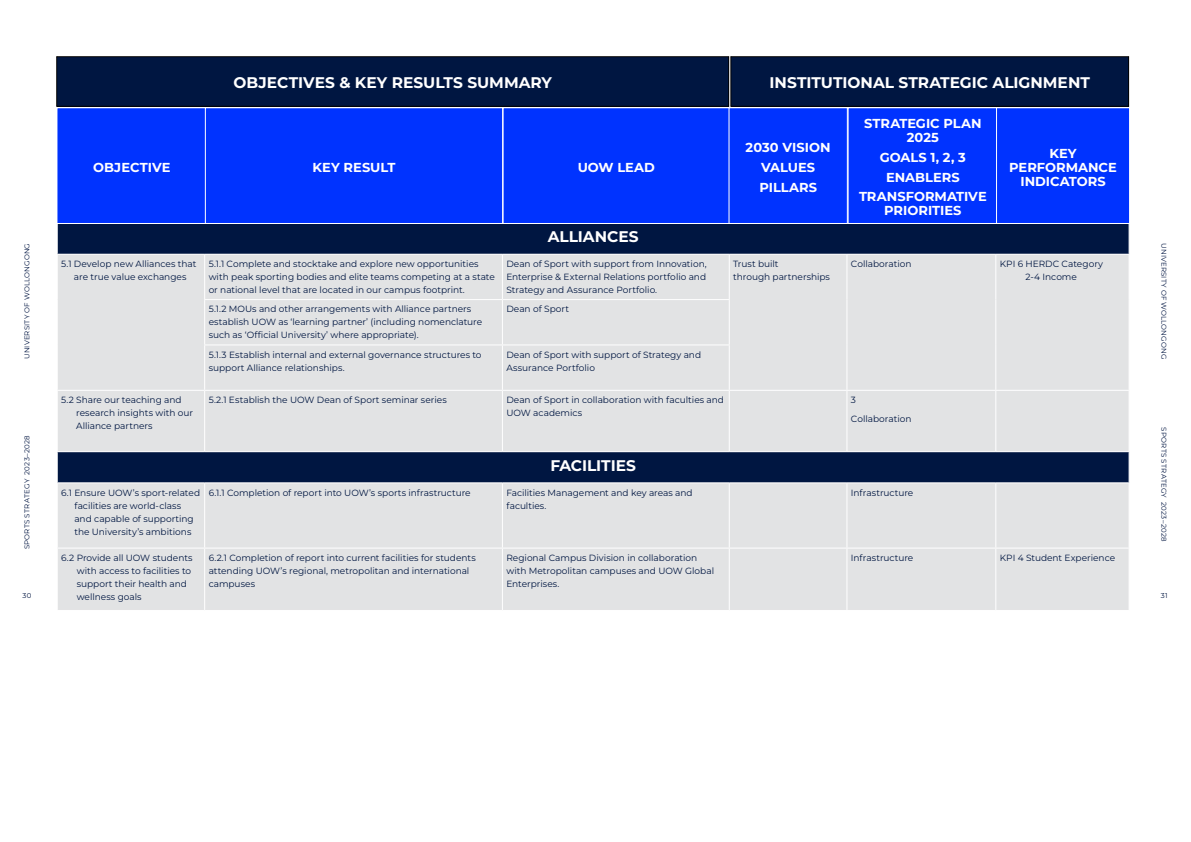
<style>
.page{position:relative;width:1191px;height:842px;background:#fff}
.page>*{position:absolute;margin:0;border:0;box-sizing:border-box;transform-origin:0 0}
.Body{font:700 15.4px "Montserrat";color:#fff}
.Body-2{font:700 13px/14px "Montserrat";color:#fff;text-align:center}
.Body-3{font:9px/13px "Montserrat";color:#001641}
.t1{font:7px "Montserrat";letter-spacing:.03em;color:#001541}
</style>
<div class="page">
<div style="left:57px;top:57px;width:671px;height:49px;background:#001641"></div>
<div style="left:56px;top:56px;width:673px;height:51px;border:1px solid #000"></div>
<div style="left:731px;top:57px;width:397px;height:49px;background:#001641"></div>
<div style="left:730px;top:56px;width:398px;height:51px;border:1px solid #000"></div>
<div style="left:58px;top:224px;width:1070px;height:30px;background:#001641"></div>
<svg style="left:58px;top:255px;width:1070px;height:355px;background:#ced1d6"></svg>
<hr style="left:204px;top:255px;width:1px;height:44px;background:#fff">
<hr style="left:502px;top:255px;width:1px;height:44px;background:#fff">
<hr style="left:204px;top:300px;width:1px;height:44px;background:#fff">
<hr style="left:502px;top:300px;width:1px;height:44px;background:#fff">
<hr style="left:204px;top:345px;width:1px;height:45px;background:#fff">
<hr style="left:502px;top:345px;width:1px;height:45px;background:#fff">
<hr style="left:204px;top:391px;width:1px;height:60px;background:#fff">
<hr style="left:502px;top:391px;width:1px;height:60px;background:#fff">
<hr style="left:57px;top:482px;width:148px;height:1px;background:#fff">
<hr style="left:205px;top:482px;width:297px;height:1px;background:#fff">
<hr style="left:204px;top:483px;width:1px;height:65px;background:#fff">
<hr style="left:502px;top:482px;width:227px;height:1px;background:#fff">
<hr style="left:502px;top:483px;width:1px;height:65px;background:#fff">
<hr style="left:729px;top:482px;width:118px;height:1px;background:#fff">
<hr style="left:729px;top:483px;width:1px;height:65px;background:#fff">
<hr style="left:847px;top:482px;width:148px;height:1px;background:#fff">
<hr style="left:846px;top:483px;width:1px;height:65px;background:#fff">
<hr style="left:995px;top:482px;width:134px;height:1px;background:#fff">
<hr style="left:995px;top:483px;width:1px;height:65px;background:#fff">
<hr style="left:57px;top:548px;width:148px;height:1px;background:#fff">
<hr style="left:205px;top:548px;width:297px;height:1px;background:#fff">
<hr style="left:204px;top:549px;width:1px;height:61px;background:#fff">
<hr style="left:502px;top:548px;width:227px;height:1px;background:#fff">
<hr style="left:502px;top:549px;width:1px;height:61px;background:#fff">
<hr style="left:729px;top:548px;width:118px;height:1px;background:#fff">
<hr style="left:729px;top:549px;width:1px;height:61px;background:#fff">
<hr style="left:847px;top:548px;width:148px;height:1px;background:#fff">
<hr style="left:846px;top:549px;width:1px;height:61px;background:#fff">
<hr style="left:995px;top:548px;width:134px;height:1px;background:#fff">
<hr style="left:995px;top:549px;width:1px;height:61px;background:#fff">
<hr style="left:729px;top:255px;width:1px;height:44px;background:#fff">
<hr style="left:846px;top:255px;width:1px;height:45px;background:#fff">
<hr style="left:995px;top:255px;width:1px;height:45px;background:#fff">
<hr style="left:204px;top:299px;width:298px;height:1px;background:#fff">
<hr style="left:502px;top:299px;width:228px;height:1px;background:#fff">
<hr style="left:729px;top:300px;width:1px;height:44px;background:#fff">
<hr style="left:846px;top:300px;width:1px;height:45px;background:#fff">
<hr style="left:995px;top:300px;width:1px;height:45px;background:#fff">
<hr style="left:204px;top:344px;width:298px;height:1px;background:#fff">
<hr style="left:502px;top:344px;width:228px;height:1px;background:#fff">
<hr style="left:729px;top:345px;width:1px;height:45px;background:#fff">
<hr style="left:846px;top:345px;width:1px;height:45px;background:#fff">
<hr style="left:995px;top:345px;width:1px;height:45px;background:#fff">
<hr style="left:57px;top:390px;width:148px;height:1px;background:#fff">
<hr style="left:205px;top:390px;width:297px;height:1px;background:#fff">
<hr style="left:502px;top:390px;width:227px;height:1px;background:#fff">
<hr style="left:729px;top:390px;width:118px;height:1px;background:#fff">
<hr style="left:729px;top:391px;width:1px;height:60px;background:#fff">
<hr style="left:847px;top:390px;width:148px;height:1px;background:#fff">
<hr style="left:846px;top:391px;width:1px;height:60px;background:#fff">
<hr style="left:995px;top:390px;width:134px;height:1px;background:#fff">
<hr style="left:995px;top:391px;width:1px;height:60px;background:#fff">
<hr style="left:57px;top:451px;width:148px;height:1px;background:#fff">
<hr style="left:205px;top:451px;width:297px;height:1px;background:#fff">
<hr style="left:502px;top:451px;width:227px;height:1px;background:#fff">
<hr style="left:729px;top:451px;width:118px;height:1px;background:#fff">
<hr style="left:847px;top:451px;width:148px;height:1px;background:#fff">
<hr style="left:995px;top:451px;width:134px;height:1px;background:#fff">
<div style="left:547px;top:228px;width:91px;height:18px;background:#001641"></div>
<div style="left:57px;top:108px;width:150px;height:115px;background:#03f"></div>
<div style="left:57px;top:107px;width:150px;height:117px;border:1px solid #fff"></div>
<div style="left:205px;top:108px;width:297px;height:115px;background:#03f"></div>
<div style="left:205px;top:107px;width:298px;height:117px;border:1px solid #fff"></div>
<div style="left:503px;top:108px;width:226px;height:115px;background:#03f"></div>
<div style="left:503px;top:107px;width:226px;height:117px;border:1px solid #fff"></div>
<div style="left:729px;top:108px;width:118px;height:115px;background:#03f"></div>
<div style="left:729px;top:107px;width:118px;height:117px;border:1px solid #fff"></div>
<div style="left:848px;top:108px;width:149px;height:115px;background:#03f"></div>
<div style="left:848px;top:107px;width:150px;height:117px;border:1px solid #fff"></div>
<div style="left:996px;top:108px;width:133px;height:115px;background:#03f"></div>
<div style="left:996px;top:107px;width:133px;height:117px;border:1px solid #fff"></div>
<h2 class="Body" style="left:233px;top:72px;width:320px">OBJECTIVES &amp; KEY RESULTS SUMMARY</h2>
<h2 class="Body" style="left:769px;top:72px;width:322px">INSTITUTIONAL STRATEGIC ALIGNMENT</h2>
<p class="Body-2" style="left:93px;top:160px;width:79px">OBJECTIVE</p>
<p class="Body-2" style="left:312px;top:160px;width:84px">KEY RESULT</p>
<p class="Body-2" style="left:578px;top:160px;width:79px">UOW LEAD</p>
<p class="Body-2" style="left:745px;top:140px;width:87px">2030 VISION</p>
<p class="Body-2" style="left:761px;top:160px;width:55px">VALUES</p>
<p class="Body-2" style="left:759px;top:180px;width:59px">PILLARS</p>
<p class="Body-2" style="left:864px;top:116px;width:119px">STRATEGIC PLAN<br>2025</p>
<p class="Body-2" style="left:880px;top:150px;width:88px">GOALS 1, 2, 3</p>
<p class="Body-2" style="left:886px;top:170px;width:75px">ENABLERS</p>
<p class="Body-2" style="left:859px;top:189px;width:129px">TRANSFORMATIVE<br>PRIORITIES</p>
<p class="Body-2" style="left:1009px;top:146px;width:109px">KEY<br>PERFORMANCE<br>INDICATORS</p>
<h2 class="Body" style="left:547px;top:226px;width:92px">ALLIANCES</h2>
<p class="t1" style="left:22px;top:359px;width:118px;rotate:-90deg">UNIVERSITY OF WOLLONGONG</p>
<p class="t1" style="left:1168px;top:243px;width:118px;rotate:90deg">UNIVERSITY OF WOLLONGONG</p>
<p class="Body-3" style="left:61px;top:257px;width:137px;text-align:center">5.1 Develop new Alliances that are true value exchanges</p>
<p class="Body-3" style="left:209px;top:257px;width:288px">5.1.1 Complete and stocktake and explore new opportunities with peak sporting bodies and elite teams competing at a state or national level that are located in our campus footprint.</p>
<p class="Body-3" style="left:506px;top:257px;width:202px;text-align:justify">Dean of Sport with support from Innovation, Enterprise &amp; External Relations portfolio and Strategy and Assurance Portfolio.</p>
<p class="Body-3" style="left:733px;top:257px;width:98px">Trust built<br>through partnerships</p>
<p class="Body-3" style="left:851px;top:257px;width:62px">Collaboration</p>
<p class="Body-3" style="left:999px;top:257px;width:105px;text-align:center">KPI 6 HERDC Category<br>2-4 Income</p>
<p class="Body-3" style="left:209px;top:302px;width:275px">5.1.2 MOUs and other arrangements with Alliance partners establish UOW as ‘learning partner’ (including nomenclature such as ‘Official University’ where appropriate).</p>
<p class="Body-3" style="left:506px;top:302px;width:64px">Dean of Sport</p>
<p class="Body-3" style="left:209px;top:348px;width:274px">5.1.3 Establish internal and external governance structures to support Alliance relationships.</p>
<p class="Body-3" style="left:506px;top:348px;width:196px">Dean of Sport with support of Strategy and<br>Assurance Portfolio</p>
<p class="Body-3" style="left:76px;top:393px;width:118px;text-indent:-15px">5.2 Share our teaching and research insights with our<br>Alliance partners</p>
<p class="Body-3" style="left:209px;top:393px;width:240px">5.2.1 Establish the UOW Dean of Sport seminar series</p>
<p class="Body-3" style="left:506px;top:393px;width:219px">Dean of Sport in collaboration with faculties and<br>UOW academics</p>
<p class="Body-3" style="left:851px;top:393px;width:7px">3</p>
<p class="Body-3" style="left:851px;top:412px;width:62px">Collaboration</p>
<p class="t1" style="left:1168px;top:427px;width:115px;rotate:90deg">SPORTS STRATEGY 2023–2028</p>
<p class="t1" style="left:22px;top:549px;width:115px;rotate:-90deg">SPORTS STRATEGY 2023–2028</p>
<p class="Body" style="left:550px;top:455px;width:87px">FACILITIES</p>
<p class="Body-3" style="left:74px;top:486px;width:127px;text-indent:-13px">6.1 Ensure UOW’s sport-related facilities are world-class and capable of supporting the University’s ambitions</p>
<p class="Body-3" style="left:209px;top:486px;width:263px">6.1.1 Completion of report into UOW’s sports infrastructure</p>
<p class="Body-3" style="left:506px;top:486px;width:188px">Facilities Management and key areas and faculties.</p>
<p class="Body-3" style="left:851px;top:486px;width:64px">Infrastructure</p>
<p class="Body-3" style="left:77px;top:551px;width:117px;text-indent:-15px">6.2 Provide all UOW students with access to facilities to support their health and wellness goals</p>
<p class="Body-3" style="left:209px;top:551px;width:268px">6.2.1 Completion of report into current facilities for students attending UOW’s regional, metropolitan and international campuses</p>
<p class="Body-3" style="left:506px;top:551px;width:209px">Regional Campus Division in collaboration with Metropolitan campuses and UOW Global<br>Enterprises.</p>
<p class="Body-3" style="left:851px;top:551px;width:64px">Infrastructure</p>
<p class="Body-3" style="left:999px;top:551px;width:117px">KPI 4 Student Experience</p>
<p class="t1" style="left:22px;top:591px;width:10px">30</p>
<p class="t1" style="left:1160px;top:591px;width:8px">31</p>
</div>
